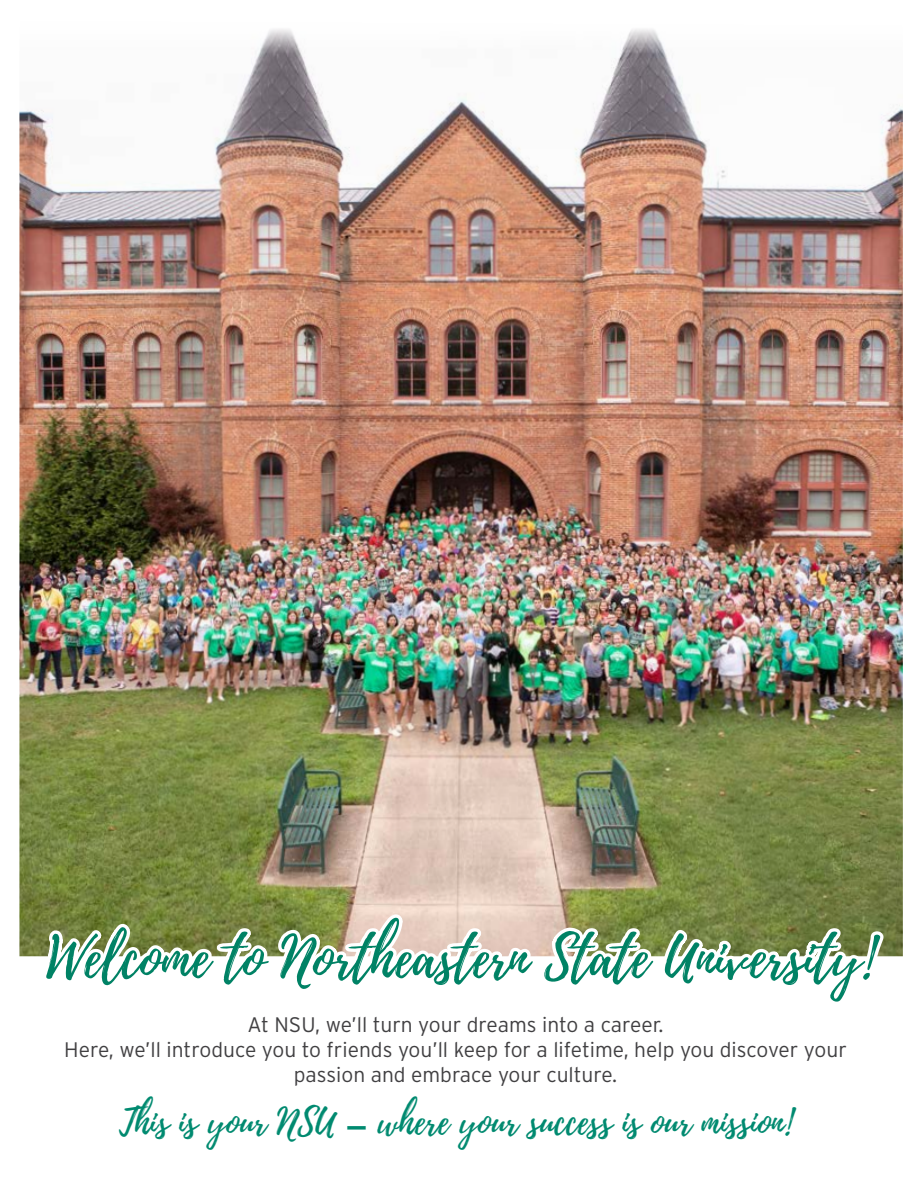
<style>
.page{position:relative;width:918px;height:1188px;background:#fff}
.page>*{position:absolute;margin:0;border:0;box-sizing:border-box;transform-origin:0 0}
.t1{font:56.25px "Playlist Script";color:#008265}
.tagline{font:36px "Playlist Script";color:#008a70}
.Intro_Paragraph{font:300 21px/25.2px "Interstate";color:#414042;text-align:center}
.s1{font-family:"Interstate"}
</style>
<div class="page">
<img style="left:214px;top:29px;width:689px;height:515px">
<img style="left:19px;top:110px;width:34px;height:203px">
<img style="left:44px;top:156px;width:348px;height:388px">
<img style="left:19px;top:313px;width:306px;height:240px">
<img style="left:19px;top:553px;width:212px;height:404px">
<svg style="left:45px;top:876px;width:52px;height:81px"></svg>
<svg style="left:97px;top:739px;width:101px;height:218px"></svg>
<img style="left:231px;top:544px;width:350px;height:195px">
<img style="left:352px;top:477px;width:168px;height:262px">
<img style="left:198px;top:739px;width:117px;height:218px">
<img style="left:417px;top:549px;width:164px;height:190px">
<img style="left:315px;top:739px;width:42px;height:218px">
<svg style="left:357px;top:739px;width:201px;height:218px"></svg>
<svg style="left:529px;top:876px;width:29px;height:81px"></svg>
<img style="left:581px;top:263px;width:322px;height:476px">
<img style="left:675px;top:680px;width:228px;height:59px">
<img style="left:701px;top:477px;width:168px;height:262px">
<img style="left:558px;top:739px;width:345px;height:218px">
<svg style="left:694px;top:828px;width:193px;height:129px"></svg>
<h2 class="t1" style="left:46px;top:918px;width:829px">Welcome to Northeastern State University!</h2>
<p class="Intro_Paragraph" style="left:64px;top:1012px;width:784px">At NSU, we’ll turn your dreams into a career.<br>Here, we’ll introduce you to friends you’ll keep for a lifetime, help you discover your passion and embrace your culture.</p>
<p class="tagline" style="left:119px;top:1097px;width:674px">This is your NSU <span class="s1">—</span> where your success is our mission!</p>
</div>
